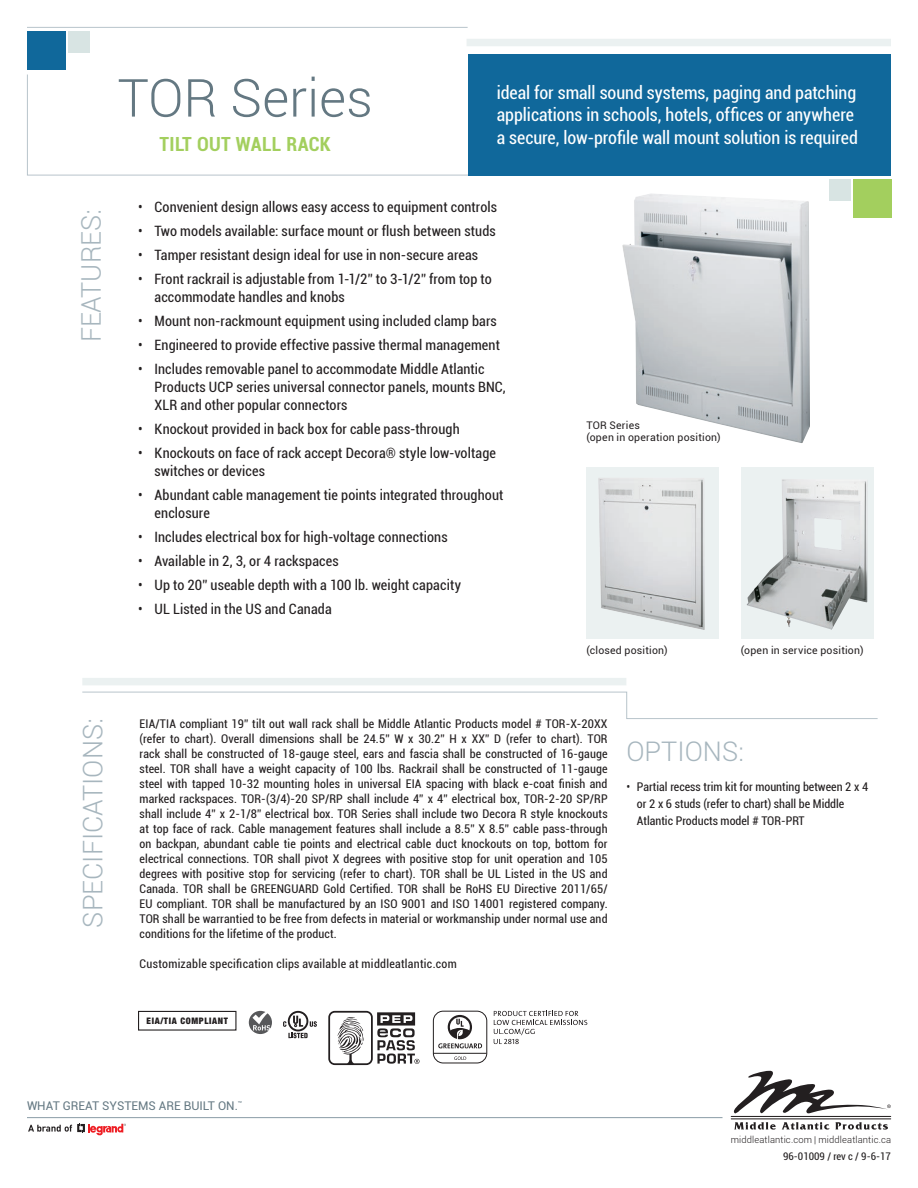
<style>
.page{position:relative;width:918px;height:1188px;background:#fff}
.page>*{position:absolute;margin:0;border:0;box-sizing:border-box;transform-origin:0 0}
.t1{font:300 52.5px "Roboto";color:#647882}
.t2{font:300 27px "Roboto";color:#a7b6be}
.t3{font:700 condensed 19.5px "Roboto";letter-spacing:.02em;color:#a3cf5e}
.t4{font:condensed 18px/22.5px "Roboto";color:#fff}
.t5{font:condensed 14.25px/18px "Roboto";letter-spacing:.01em;color:#231f20}
.t6{font:condensed 12px/15px "Roboto";letter-spacing:.01em;color:#231f20;text-align:justify}
.t7{font:12px "Roboto";color:#647882}
.t8{font:10.5px/12px "Roboto";letter-spacing:.02em;color:#231f20}
.t9{font:condensed 10.5px "Roboto";color:#231f20}
.t10{font:300 9.3px "Roboto";letter-spacing:.015em;color:#231f20}
.t11{font:900 condensed 9px "Helvetica Neue";letter-spacing:.07em;color:#231f20}
</style>
<div class="page">
<div style="left:468px;top:54px;width:423px;height:121px;background:#10689b"></div>
<svg style="left:27px;top:74px;width:442px;height:102px"></svg>
<svg style="left:82px;top:691px;width:796px;height:28px"></svg>
<div style="left:27px;top:32px;width:39px;height:38px;background:#10689b"></div>
<div style="left:854px;top:179px;width:38px;height:38px;background:#a3cf5e"></div>
<div style="left:69px;top:32px;width:21px;height:21px;background:#d8e4e3"></div>
<div style="left:829px;top:179px;width:21px;height:21px;background:#d8e4e3"></div>
<div style="left:82px;top:678px;width:544px;height:7px;background:#ebf1f1"></div>
<div style="left:467px;top:39px;width:424px;height:7px;background:#ebf1f1"></div>
<svg style="left:734px;top:1071px;width:157px;height:43px"></svg>
<hr style="left:731px;top:1116px;width:160px;height:1px;background:#231f20">
<hr style="left:731px;top:1118px;width:160px;height:1px;background:#231f20">
<svg style="left:734px;top:1122px;width:42px;height:8px"></svg>
<svg style="left:782px;top:1122px;width:47px;height:8px"></svg>
<svg style="left:835px;top:1122px;width:53px;height:8px"></svg>
<svg style="left:28px;top:1123px;width:98px;height:13px"></svg>
<hr style="left:27px;top:1117px;width:696px;height:1px;background:#8a9ca6">
<hr style="left:27px;top:27px;width:441px;height:1px;background:#b8c4cb">
<svg style="left:249px;top:1011px;width:23px;height:23px"></svg>
<div style="left:138px;top:1011px;width:98px;height:20px;border:1px solid #231f20"></div>
<svg style="left:288px;top:1033px;width:20px;height:5px"></svg>
<svg style="left:310px;top:1021px;width:7px;height:6px"></svg>
<svg style="left:288px;top:1011px;width:20px;height:20px"></svg>
<svg style="left:290px;top:1013px;width:16px;height:17px"></svg>
<svg style="left:293px;top:1016px;width:10px;height:11px"></svg>
<svg style="left:283px;top:1021px;width:3px;height:6px"></svg>
<div style="left:586px;top:468px;width:133px;height:171px;background:#ebf1f1"></div>
<img style="left:598px;top:478px;width:107px;height:152px">
<div style="left:741px;top:468px;width:132px;height:171px;background:#ebf1f1"></div>
<img style="left:747px;top:479px;width:121px;height:151px">
<img style="left:622px;top:193px;width:188px;height:250px">
<svg style="left:328px;top:1011px;width:92px;height:54px"></svg>
<div style="left:433px;top:1011px;width:54px;height:52px;border:1px solid #231f20;border-radius:10px"></div>
<hr style="left:433px;top:1053px;width:54px;height:1px;background:#231f20">
<svg style="left:454px;top:1057px;width:12px;height:3px"></svg>
<svg style="left:438px;top:1015px;width:44px;height:33px"></svg>
<svg style="left:494px;top:1011px;width:93px;height:33px"></svg>
<h1 class="t1" style="left:118px;top:62px;width:257px">TOR Series</h1>
<h3 class="t3" style="left:159px;top:131px;width:173px">TILT OUT WALL RACK</h3>
<h3 class="t4" style="left:497px;top:80px;width:363px">ideal for small sound systems, paging and patching applications in schools, hotels, offices or anywhere a secure, low-profile wall mount solution is required</h3>
<h2 class="t2" style="left:73px;top:342px;width:135px;rotate:-90deg">FEATURES:</h2>
<p class="t5" style="left:138px;top:198px;width:361px">• Convenient design allows easy access to equipment controls</p>
<p class="t5" style="left:138px;top:222px;width:359px">• Two models available: surface mount or flush between studs</p>
<p class="t5" style="left:138px;top:246px;width:342px">• Tamper resistant design ideal for use in non-secure areas</p>
<p class="t5" style="left:155px;top:270px;width:339px;text-indent:-17px">• Front rackrail is adjustable from 1-1/2” to 3-1/2” from top to accommodate handles and knobs</p>
<p class="t5" style="left:138px;top:312px;width:360px">• Mount non-rackmount equipment using included clamp bars</p>
<p class="t5" style="left:138px;top:336px;width:363px">• Engineered to provide effective passive thermal management</p>
<p class="t5" style="left:155px;top:360px;width:353px;text-indent:-17px">• Includes removable panel to accommodate Middle Atlantic<br>Products UCP series universal connector panels, mounts BNC,<br>XLR and other popular connectors</p>
<p class="t5" style="left:138px;top:420px;width:323px">• Knockout provided in back box for cable pass-through</p>
<p class="t5" style="left:155px;top:444px;width:343px;text-indent:-17px">• Knockouts on face of rack accept Decora® style low-voltage switches or devices</p>
<p class="t5" style="left:155px;top:486px;width:351px;text-indent:-17px">• Abundant cable management tie points integrated throughout enclosure</p>
<p class="t5" style="left:138px;top:528px;width:311px">• Includes electrical box for high-voltage connections</p>
<p class="t5" style="left:138px;top:552px;width:202px">• Available in 2, 3, or 4 rackspaces</p>
<p class="t5" style="left:138px;top:576px;width:324px">• Up to 20” useable depth with a 100 lb. weight capacity</p>
<p class="t5" style="left:138px;top:600px;width:195px">• UL Listed in the US and Canada</p>
<p class="t8" style="left:586px;top:419px;width:136px">TOR Series<br>(open in operation position)</p>
<p class="t8" style="left:586px;top:644px;width:83px">(closed position)</p>
<p class="t8" style="left:741px;top:644px;width:124px">(open in service position)</p>
<h2 class="t2" style="left:74px;top:928px;width:211px;rotate:-90deg">SPECIFICATIONS:</h2>
<p class="t6" style="left:140px;top:715px;width:470px">EIA/TIA compliant 19” tilt out wall rack shall be Middle Atlantic Products model # TOR-X-20XX (refer to chart). Overall dimensions shall be 24.5” W x 30.2” H x XX” D (refer to chart). TOR rack shall be constructed of 18-gauge steel, ears and fascia shall be constructed of 16-gauge steel. TOR shall have a weight capacity of 100 lbs. Rackrail shall be constructed of 11-gauge steel with tapped 10-32 mounting holes in universal EIA spacing with black e-coat finish and marked rackspaces. TOR-(3/4)-20 SP/RP shall include 4” x 4” electrical box, TOR-2-20 SP/RP shall include 4” x 2-1/8” electrical box. TOR Series shall include two Decora R style knockouts at top face of rack. Cable management features shall include a 8.5” X 8.5” cable pass-through on backpan, abundant cable tie points and electrical cable duct knockouts on top, bottom for electrical connections. TOR shall pivot X degrees with positive stop for unit operation and 105 degrees with positive stop for servicing (refer to chart). TOR shall be UL Listed in the US and Canada. TOR shall be GREENGUARD Gold Certified. TOR shall be RoHS EU Directive 2011/65/ EU compliant. TOR shall be manufactured by an ISO 9001 and ISO 14001 registered company.<br>TOR shall be warrantied to be free from defects in material or workmanship under normal use and conditions for the lifetime of the product.</p>
<p class="t6" style="left:140px;top:955px;width:319px">Customizable specification clips available at middleatlantic.com</p>
<p class="t11" style="left:147px;top:1016px;width:83px">EIA/TIA COMPLIANT</p>
<h2 class="t2" style="left:626px;top:733px;width:119px">OPTIONS:</h2>
<p class="t6" style="left:637px;top:778px;width:233px;line-height:16.8px;text-align:left;text-indent:-10px">• Partial recess trim kit for mounting between 2 x 4 or 2 x 6 studs (refer to chart) shall be Middle<br>Atlantic Products model # TOR-PRT</p>
<p class="t7" style="left:27px;top:1098px;width:217px">WHAT GREAT SYSTEMS ARE BUILT ON.<sup>™</sup></p>
<p class="t10" style="left:731px;top:1133px;width:162px">middleatlantic.com | middleatlantic.ca</p>
<p class="t9" style="left:783px;top:1149px;width:109px">96-01009 / rev c / 9-6-17</p>
</div>
